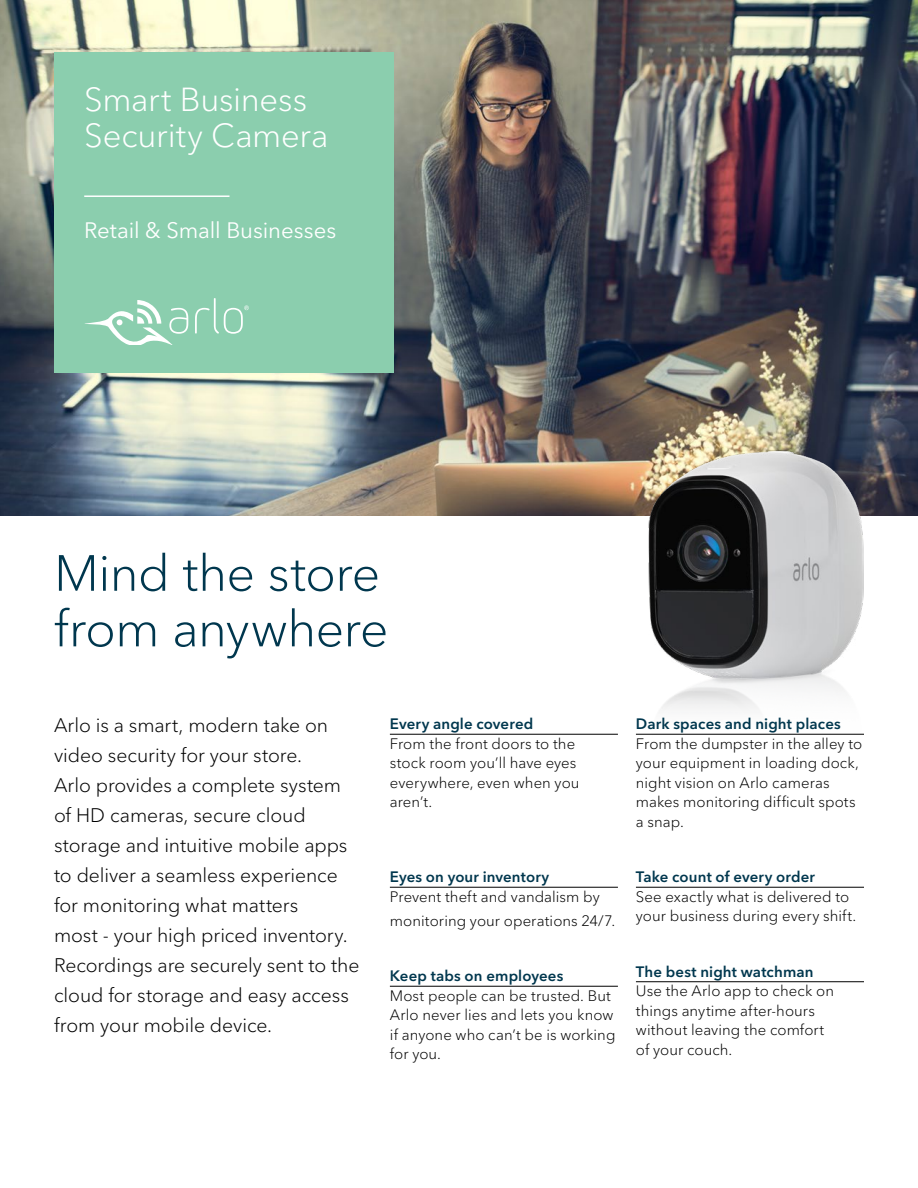
<style>
.page{position:relative;width:918px;height:1188px;background:#fff}
.page>*{position:absolute;margin:0;border:0;box-sizing:border-box;transform-origin:0 0}
.t1{font:300 50.4px/55.7px "Avenir Next LT Pro";letter-spacing:-.015em;color:#00374e}
.t2{font:300 33px/36px "Avenir Next LT Pro";letter-spacing:-.01em;color:#fff}
.t3{font:22.2px "Avenir Next LT Pro";letter-spacing:-.005em;color:#fff}
.t4{font:300 19.5px/30px "Avenir Next LT Pro";letter-spacing:-.005em;color:#000}
.t5{font:300 15px/19.5px "Avenir Next LT Pro";letter-spacing:.005em;color:#000}
.t6{font:600 15px "Avenir Next LT Pro";letter-spacing:.01em;color:#00374e}
</style>
<div class="page">
<hr style="left:390px;top:734px;width:228px;height:1px;background:#000">
<hr style="left:390px;top:887px;width:228px;height:1px;background:#000">
<hr style="left:390px;top:986px;width:228px;height:1px;background:#000">
<hr style="left:636px;top:734px;width:228px;height:1px;background:#000">
<hr style="left:636px;top:887px;width:228px;height:1px;background:#000">
<hr style="left:636px;top:981px;width:228px;height:1px;background:#000">
<img style="left:0;top:0;width:918px;height:515px">
<div style="left:54px;top:52px;width:339px;height:321px;background:#8bceae"></div>
<svg style="left:84px;top:300px;width:104px;height:45px"></svg>
<svg style="left:195px;top:298px;width:54px;height:36px"></svg>
<hr style="left:84px;top:195px;width:145px;height:2px;background:#fff">
<img style="left:649px;top:450px;width:215px;height:285px">
<h2 class="t2" style="left:84px;top:81px;width:246px">Smart Business<br>Security Camera</h2>
<h3 class="t3" style="left:84px;top:217px;width:253px">Retail &amp; Small Businesses</h3>
<h1 class="t1" style="left:54px;top:545px;width:336px">Mind the store from anywhere</h1>
<p class="t4" style="left:54px;top:710px;width:307px">Arlo is a smart, modern take on video security for your store.<br>Arlo provides a complete system of HD cameras, secure cloud storage and intuitive mobile apps to deliver a seamless experience for monitoring what matters<br>most - your high priced inventory.<br>Recordings are securely sent to the cloud for storage and easy access from your mobile device.</p>
<p class="t6" style="left:390px;top:715px;width:145px">Every angle covered</p>
<p class="t5" style="left:390px;top:734px;width:191px">From the front doors to the stock room you’ll have eyes everywhere, even when you aren’t.</p>
<p class="t6" style="left:390px;top:868px;width:161px">Eyes on your inventory</p>
<p class="t5" style="left:390px;top:884px;width:227px;line-height:24.9px">Prevent theft and vandalism by monitoring your operations 24/7.</p>
<p class="t6" style="left:390px;top:967px;width:175px">Keep tabs on employees</p>
<p class="t5" style="left:390px;top:986px;width:227px">Most people can be trusted. But<br>Arlo never lies and lets you know if anyone who can’t be is working for you.</p>
<p class="t6" style="left:636px;top:715px;width:206px">Dark spaces and night places</p>
<p class="t5" style="left:636px;top:734px;width:228px">From the dumpster in the alley to your equipment in loading dock, night vision on Arlo cameras makes monitoring difficult spots a snap.</p>
<p class="t6" style="left:636px;top:868px;width:181px">Take count of every order</p>
<p class="t5" style="left:636px;top:887px;width:222px">See exactly what is delivered to your business during every shift.</p>
<p class="t6" style="left:636px;top:962px;width:179px">The best night watchman</p>
<p class="t5" style="left:636px;top:981px;width:200px">Use the Arlo app to check on things anytime after-hours without leaving the comfort of your couch.</p>
</div>
